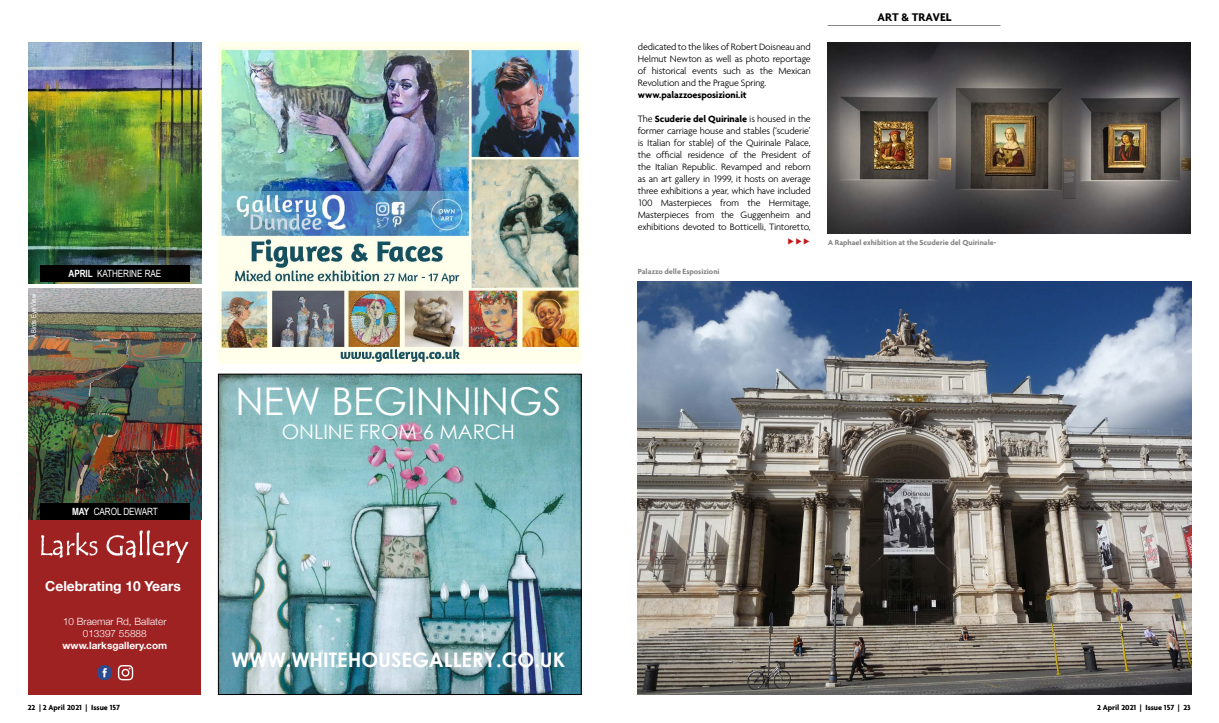
<style>
.page{position:relative;width:1219px;height:723px;background:#fff}
.page>*{position:absolute;margin:0;border:0;box-sizing:border-box;transform-origin:0 0}
.t1{font:38.2px "Century Gothic";color:#fff}
.t2{font:700 20.1px "Century Gothic";color:#fff}
.t3{font:20.1px "Century Gothic";color:#fff}
.t4{font:700 13.8px "Helvetica Neue";color:#fff}
.t5{font:700 12px "Agenda";color:#000}
.t6{font:300 10px/12px "Agenda";letter-spacing:-.02em;color:#000;text-align:justify}
.t7{font:10px "Arial Narrow";letter-spacing:-.01em;color:#fff}
.t8{font:300 10px/12px "Helvetica Neue";color:#fff;text-align:center}
.t9{font:700 10px "Agenda";letter-spacing:-.015em;color:#000}
.t10{font:700 10px "Helvetica Neue";color:#fff}
.t11{font:700 8px "Agenda";letter-spacing:-.005em;color:#878787}
.t12{font:700 8px "Agenda";color:#000}
.t13{font:7px "Arial Narrow";color:#fff}
.s1{font-weight:700}
</style>
<div class="page">
<img style="left:638px;top:281px;width:553px;height:413px">
<hr style="left:828px;top:25px;width:172px;height:1px;background:#878787">
<img style="left:828px;top:43px;width:363px;height:190px">
<img style="left:28px;top:289px;width:173px;height:230px">
<img style="left:28px;top:43px;width:173px;height:240px">
<div style="left:28px;top:520px;width:173px;height:174px;background:#9f2223"></div>
<div style="left:40px;top:266px;width:150px;height:16px;background:#000"></div>
<div style="left:40px;top:503px;width:150px;height:16px;background:#000"></div>
<img style="left:41px;top:530px;width:148px;height:33px">
<svg style="left:97px;top:665px;width:15px;height:15px"></svg>
<svg style="left:118px;top:665px;width:15px;height:15px"></svg>
<img style="left:220px;top:376px;width:359px;height:316px">
<div style="left:218px;top:374px;width:363px;height:320px;border:1px solid #000"></div>
<img style="left:218px;top:43px;width:363px;height:321px">
<p class="t13" style="left:29px;top:338px;width:45px;rotate:-90deg">A Birds Eye View</p>
<p class="t7" style="left:69px;top:266px;width:94px"><span class="s1">APRIL</span> KATHERINE RAE</p>
<p class="t7" style="left:72px;top:504px;width:87px"><span class="s1">MAY</span> CAROL DEWART</p>
<h3 class="t4" style="left:45px;top:575px;width:137px">Celebrating 10 Years</h3>
<p class="t8" style="left:63px;top:615px;width:105px">10 Braemar Rd, Ballater<br>013397 55888</p>
<p class="t10" style="left:62px;top:638px;width:106px">www.larksgallery.com</p>
<h1 class="t1" style="left:235px;top:374px;width:328px">NEW BEGINNINGS</h1>
<h2 class="t3" style="left:282px;top:418px;width:235px">ONLINE FROM 6 MARCH</h2>
<h2 class="t2" style="left:232px;top:645px;width:335px">WWW.WHITEHOUSEGALLERY.CO.UK</h2>
<p class="t6" style="left:638px;top:41px;width:174px">dedicated to the likes of Robert Doisneau and Helmut Newton as well as photo reportage of historical events such as the Mexican Revolution and the Prague Spring.</p>
<p class="t9" style="left:638px;top:89px;width:111px">www.palazzoesposizioni.it</p>
<p class="t6" style="left:638px;top:113px;width:174px">The <span class="s1">Scuderie del Quirinale</span> is housed in the former carriage house and stables (‘scuderie’ is Italian for stable) of the Quirinale Palace, the official residence of the President of the Italian Republic. Revamped and reborn as an art gallery in 1999, it hosts on average three exhibitions a year, which have included 100 Masterpieces from the Hermitage, Masterpieces from the Guggenheim and exhibitions devoted to Botticelli, Tintoretto,</p>
<p class="t11" style="left:638px;top:267px;width:83px">Palazzo delle Esposizioni</p>
<p class="t5" style="left:877px;top:10px;width:75px">ART &amp; TRAVEL</p>
<p class="t11" style="left:828px;top:238px;width:170px">A Raphael exhibition at the Scuderie del Quirinale-</p>
<p class="t12" style="left:28px;top:703px;width:94px">22 | 2 April 2021 | Issue 157</p>
<p class="t12" style="left:1097px;top:702px;width:95px">2 April 2021 | Issue 157 | 23</p>
</div>
